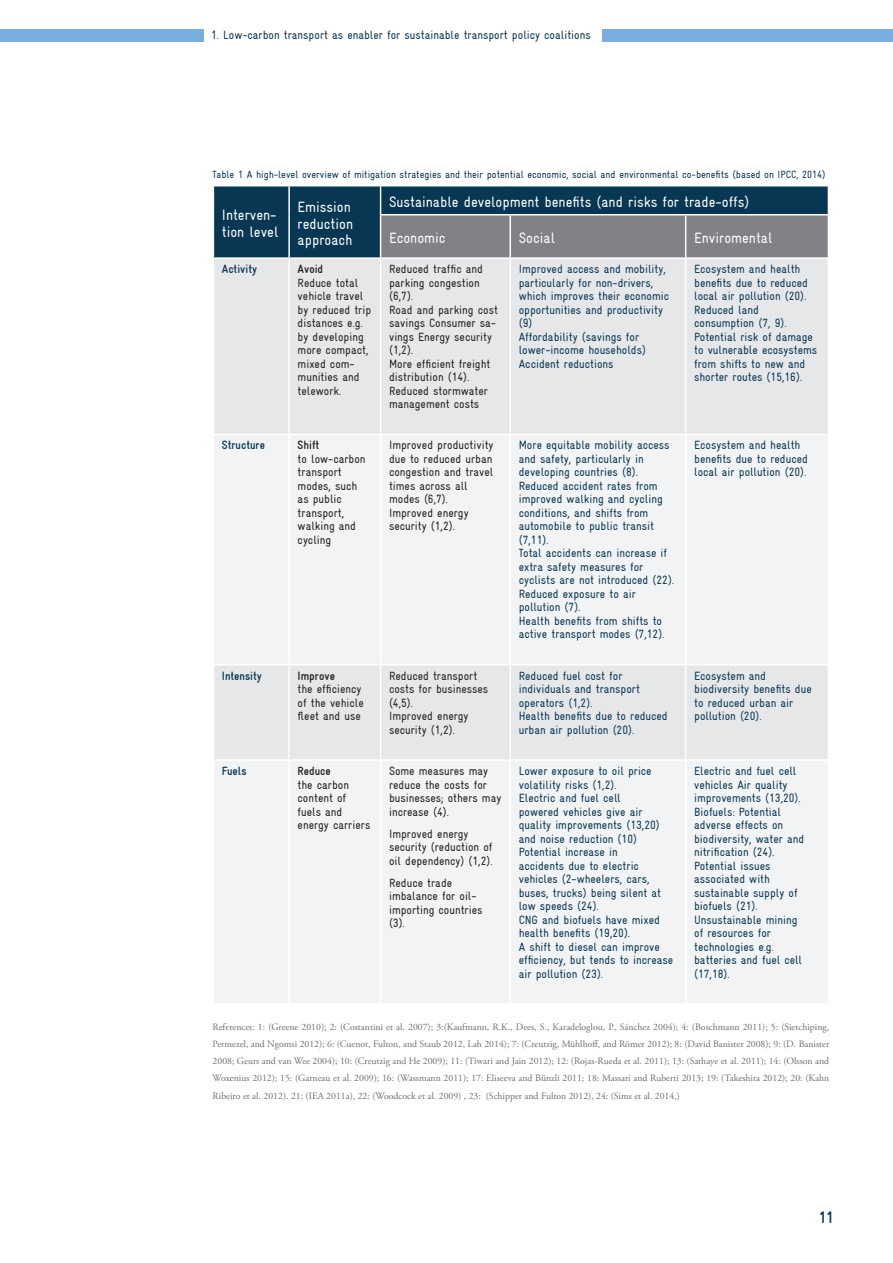
<style>
.page{position:relative;width:893px;height:1263px;background:#fff}
.page>*{position:absolute;margin:0;border:0;box-sizing:border-box;transform-origin:0 0}
.t1{font:700 condensed 16.5px "Gravur";color:#083753}
.t2{font:condensed 15px/16.5px "Gravur";color:#fff}
.t3{font:condensed 12px/13.5px "Gravur";color:#083753}
.t4{font:condensed 12px/13.5px "Gravur";color:#231f20}
.t5{font:700 condensed 12px "Gravur";color:#083753}
.t6{font:700 condensed 12px "Gravur";color:#231f20}
.t7{font:condensed 10.5px "Gravur";color:#083753}
.t8{font:9.75px/17.2px "Adobe Garamond Pro";color:#6c6d70;text-align:justify}
</style>
<div class="page">
<div style="left:13px;top:29px;width:191px;height:12px;background:#79aede"></div>
<div style="left:603px;top:29px;width:290px;height:12px;background:#79aede"></div>
<div style="left:0;top:29px;width:13px;height:12px;background:#79aede"></div>
<div style="left:214px;top:259px;width:614px;height:175px;background:#e6e7e9"></div>
<svg style="left:214px;top:435px;width:614px;height:568px;fill:#f2f3f4"></svg>
<svg style="left:213px;top:186px;width:616px;height:71px;background:#3f5a6b"></svg>
<hr style="left:213px;top:215px;width:1px;height:42px;background:#fff">
<hr style="left:288px;top:215px;width:2px;height:42px;background:#fff">
<hr style="left:380px;top:214px;width:130px;height:1px;background:#fff">
<hr style="left:380px;top:215px;width:1px;height:42px;background:#fff">
<hr style="left:510px;top:214px;width:176px;height:1px;background:#fff">
<hr style="left:509px;top:215px;width:2px;height:42px;background:#fff">
<hr style="left:686px;top:214px;width:143px;height:1px;background:#fff">
<hr style="left:685px;top:215px;width:1px;height:42px;background:#fff">
<hr style="left:828px;top:215px;width:1px;height:42px;background:#fff">
<hr style="left:288px;top:259px;width:2px;height:175px;background:#fff">
<hr style="left:380px;top:259px;width:1px;height:175px;background:#fff">
<hr style="left:509px;top:259px;width:2px;height:175px;background:#fff">
<hr style="left:685px;top:259px;width:1px;height:175px;background:#fff">
<hr style="left:288px;top:435px;width:2px;height:229px;background:#fff">
<hr style="left:380px;top:435px;width:1px;height:229px;background:#fff">
<hr style="left:509px;top:435px;width:2px;height:229px;background:#fff">
<hr style="left:685px;top:435px;width:1px;height:229px;background:#fff">
<hr style="left:213px;top:664px;width:76px;height:1px;background:#fff">
<hr style="left:289px;top:664px;width:92px;height:1px;background:#fff">
<hr style="left:288px;top:665px;width:2px;height:94px;background:#fff">
<hr style="left:381px;top:664px;width:129px;height:1px;background:#fff">
<hr style="left:380px;top:665px;width:1px;height:94px;background:#fff">
<hr style="left:510px;top:664px;width:176px;height:1px;background:#fff">
<hr style="left:509px;top:665px;width:2px;height:94px;background:#fff">
<hr style="left:686px;top:664px;width:143px;height:1px;background:#fff">
<hr style="left:685px;top:665px;width:1px;height:94px;background:#fff">
<hr style="left:213px;top:759px;width:76px;height:2px;background:#fff">
<hr style="left:289px;top:759px;width:92px;height:2px;background:#fff">
<hr style="left:288px;top:761px;width:2px;height:242px;background:#fff">
<hr style="left:381px;top:759px;width:129px;height:2px;background:#fff">
<hr style="left:380px;top:761px;width:1px;height:242px;background:#fff">
<hr style="left:510px;top:759px;width:176px;height:2px;background:#fff">
<hr style="left:509px;top:761px;width:2px;height:242px;background:#fff">
<hr style="left:686px;top:759px;width:143px;height:2px;background:#fff">
<hr style="left:685px;top:761px;width:1px;height:242px;background:#fff">
<p class="t3" style="left:211px;top:29px;width:381px">1. Low-carbon transport as enabler for sustainable transport policy coalitions</p>
<p class="t7" style="left:213px;top:169px;width:615px">Table 1 A high-level overview of mitigation strategies and their potential economic, social and environmental co-benefits (based on IPCC, 2014)</p>
<p class="t2" style="left:222px;top:207px;width:58px">Interven&shy;tion level</p>
<p class="t2" style="left:298px;top:199px;width:57px">Emission reduction approach</p>
<p class="t2" style="left:389px;top:194px;width:362px">Sustainable development benefits (and risks for trade-offs)</p>
<p class="t2" style="left:389px;top:230px;width:58px">Economic</p>
<p class="t2" style="left:519px;top:230px;width:38px">Social</p>
<p class="t2" style="left:694px;top:230px;width:80px">Enviromental</p>
<p class="t5" style="left:222px;top:262px;width:37px">Activity</p>
<p class="t6" style="left:298px;top:262px;width:27px">Avoid</p>
<p class="t4" style="left:298px;top:276px;width:75px">Reduce total vehicle travel by reduced trip distances e.g. by developing more compact, mixed com&shy;munities and telework.</p>
<p class="t4" style="left:389px;top:262px;width:110px">Reduced traffic and parking congestion (6,7).<br>Road and parking cost savings Consumer sa&shy;vings Energy security (1,2).<br>More efficient freight distribution (14).<br>Reduced stormwater management costs</p>
<p class="t3" style="left:519px;top:262px;width:152px">Improved access and mobility, particularly for non-drivers, which improves their economic opportunities and productivity (9)<br>Affordability (savings for lower-income households)<br>Accident reductions</p>
<p class="t3" style="left:694px;top:262px;width:125px">Ecosystem and health benefits due to reduced local air pollution (20).<br>Reduced land consumption (7, 9).<br>Potential risk of damage to vulnerable ecosystems from shifts to new and shorter routes (15,16).</p>
<p class="t5" style="left:222px;top:439px;width:45px">Structure</p>
<p class="t6" style="left:298px;top:439px;width:23px">Shift</p>
<p class="t4" style="left:298px;top:452px;width:69px">to low-carbon transport modes, such as public transport, walking and cycling</p>
<p class="t4" style="left:389px;top:438px;width:106px">Improved productivity due to reduced urban congestion and travel times across all modes (6,7).<br>Improved energy security (1,2).</p>
<p class="t3" style="left:519px;top:438px;width:157px">More equitable mobility access and safety, particularly in developing countries (8).<br>Reduced accident rates from improved walking and cycling conditions, and shifts from automobile to public transit (7,11).<br>Total accidents can increase if extra safety measures for cyclists are not introduced (22).<br>Reduced exposure to air pollution (7).<br>Health benefits from shifts to active transport modes (7,12).</p>
<p class="t3" style="left:694px;top:438px;width:115px">Ecosystem and health benefits due to reduced local air pollution (20).</p>
<p class="t5" style="left:222px;top:669px;width:42px">Intensity</p>
<p class="t6" style="left:298px;top:669px;width:39px">Improve</p>
<p class="t4" style="left:298px;top:682px;width:68px">the efficiency of the vehicle fleet and use</p>
<p class="t4" style="left:389px;top:669px;width:101px">Reduced transport costs for businesses (4,5).<br>Improved energy security (1,2).</p>
<p class="t3" style="left:519px;top:669px;width:151px">Reduced fuel cost for individuals and transport operators (1,2).<br>Health benefits due to reduced urban air pollution (20).</p>
<p class="t3" style="left:694px;top:669px;width:119px">Ecosystem and biodiversity benefits due to reduced urban air pollution (20).</p>
<p class="t5" style="left:222px;top:764px;width:26px">Fuels</p>
<p class="t6" style="left:298px;top:764px;width:35px">Reduce</p>
<p class="t4" style="left:298px;top:778px;width:74px">the carbon content of fuels and energy carriers</p>
<p class="t4" style="left:389px;top:764px;width:114px">Some measures may reduce the costs for businesses; others may increase (4).</p>
<p class="t4" style="left:389px;top:827px;width:105px">Improved energy security (reduction of oil dependency) (1,2).</p>
<p class="t4" style="left:389px;top:876px;width:95px">Reduce trade imbalance for oil&shy;importing countries (3).</p>
<p class="t3" style="left:519px;top:764px;width:156px">Lower exposure to oil price volatility risks (1,2).<br>Electric and fuel cell<br>powered vehicles give air quality improvements (13,20) and noise reduction (10)<br>Potential increase in<br>accidents due to electric vehicles (2-wheelers, cars, buses, trucks) being silent at low speeds (24).<br>CNG and biofuels have mixed health benefits (19,20).<br>A shift to diesel can improve efficiency, but tends to increase air pollution (23).</p>
<p class="t3" style="left:694px;top:764px;width:112px">Electric and fuel cell vehicles Air quality improvements (13,20).<br>Biofuels: Potential adverse effects on biodiversity, water and nitrification (24).<br>Potential issues associated with sustainable supply of biofuels (21).<br>Unsustainable mining of resources for technologies e.g. batteries and fuel cell (17,18).</p>
<p class="t8" style="left:213px;top:1018px;width:618px">References: 1: (Greene 2010); 2: (Costantini et al. 2007); 3:(Kaufmann, R.K., Dees, S., Karadeloglou, P., Sánchez 2004); 4: (Boschmann 2011); 5: (Sietchiping, Permezel, and Ngomsi 2012); 6: (Cuenot, Fulton, and Staub 2012, Lah 2014); 7: (Creutzig, Mühlhoff, and Römer 2012); 8: (David Banister 2008); 9: (D. Banister 2008; Geurs and van Wee 2004); 10: (Creutzig and He 2009); 11: (Tiwari and Jain 2012); 12: (Rojas-Rueda et al. 2011); 13: (Sathaye et al. 2011); 14: (Olsson and Woxenius 2012); 15: (Garneau et al. 2009); 16: (Wassmann 2011); 17: Eliseeva and Bünzli 2011; 18: Massari and Ruberti 2013; 19: (Takeshita 2012); 20: (Kahn Ribeiro et al. 2012). 21: (IEA 2011a), 22: (Woodcock et al. 2009) , 23: (Schipper and Fulton 2012), 24: (Sims et al. 2014,)</p>
<h1 class="t1" style="left:819px;top:1208px;width:16px">11</h1>
</div>
